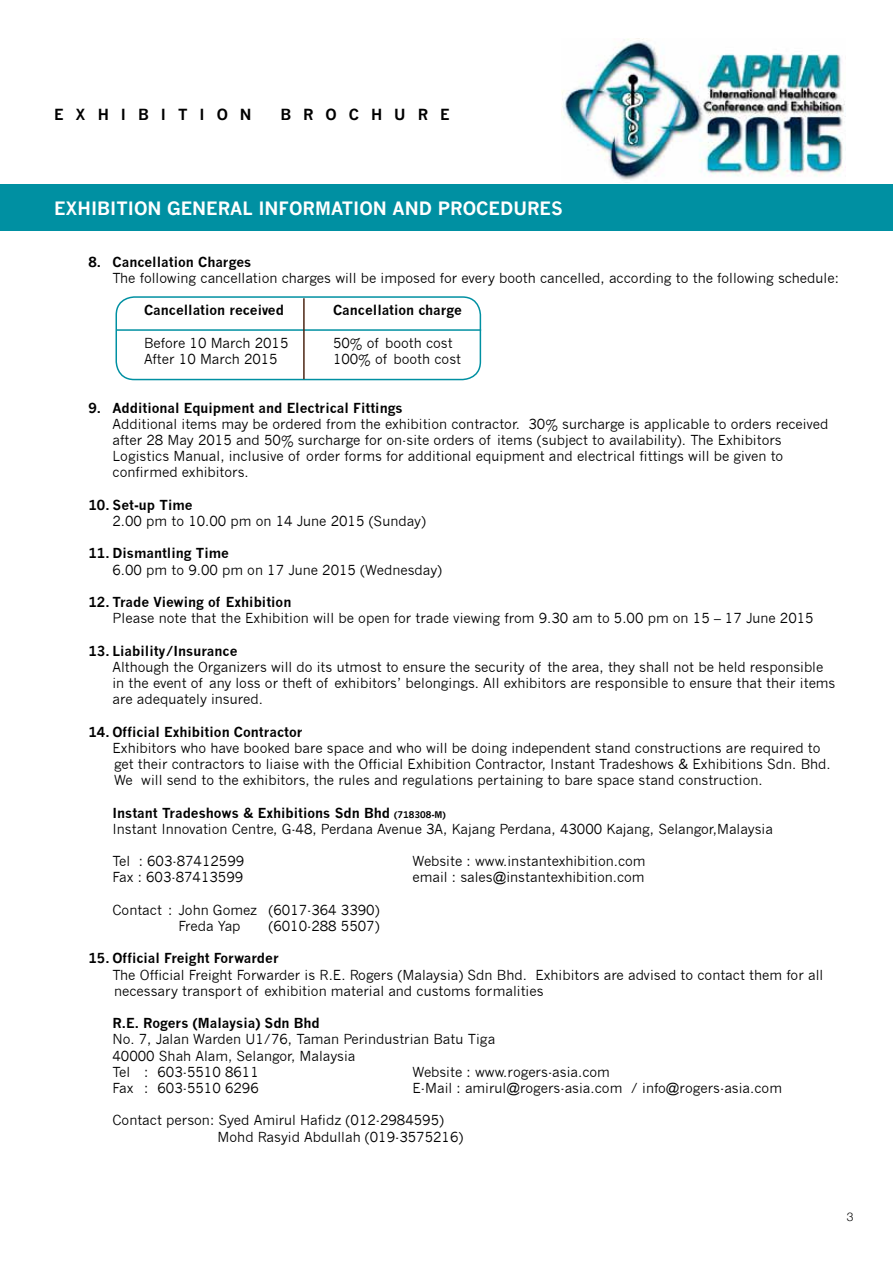
<style>
.page{position:relative;width:893px;height:1263px;background:#fff}
.page>*{position:absolute;margin:0;border:0;box-sizing:border-box;transform-origin:0 0}
.t1{font:700 18px "News Gothic";color:#fff}
.t2{font:700 15px "News Gothic";letter-spacing:.8em;color:#000}
.t3{font:13.5px/16.2px "News Gothic";color:#000}
.t4{font:700 13.5px "News Gothic";color:#000}
.t5{font:300 12px "Helvetica Neue";color:#000}
.s1{font-weight:700}
.s2{font-weight:700;font-size:9px}
</style>
<div class="page">
<div style="left:0;top:184px;width:893px;height:47px;background:#0090a2"></div>
<div style="left:116px;top:296px;width:365px;height:84px;border:2px solid #0090a2;border-radius:18px"></div>
<hr style="left:116px;top:329px;width:365px;height:2px;background:#0090a2">
<hr style="left:303px;top:298px;width:2px;height:81px;background:#4c2614">
<img style="left:561px;top:38px;width:284px;height:142px">
<p class="t2" style="left:54px;top:105px;width:199px">Exhibition</p>
<p class="t2" style="left:280px;top:105px;width:169px">brochure</p>
<h1 class="t1" style="left:54px;top:197px;width:34px">Exhibiti</h1>
<h1 class="t1" style="left:134px;top:197px;width:236px">on GEN ERAL IN FORMATION</h1>
<h1 class="t1" style="left:393px;top:197px;width:172px">AN D PROCEDURES</h1>
<p class="t4" style="left:88px;top:254px;width:164px">8. Cancellation Charges</p>
<p class="t3" style="left:113px;top:270px;width:728px">The following cancellation charges will be imposed for every booth cancelled, according to the following schedule:</p>
<p class="t4" style="left:144px;top:302px;width:142px">Cancellation received</p>
<p class="t4" style="left:333px;top:302px;width:130px">Cancellation charge</p>
<p class="t3" style="left:144px;top:335px;width:146px">Before 10 March 2015</p>
<p class="t3" style="left:333px;top:335px;width:121px">50% of booth cost</p>
<p class="t3" style="left:144px;top:351px;width:135px">After 10 March 2015</p>
<p class="t3" style="left:333px;top:351px;width:130px">100% of booth cost</p>
<p class="t4" style="left:88px;top:399px;width:316px">9. Additional Equipment and Electrical Fittings</p>
<p class="t3" style="left:113px;top:416px;width:717px">Additional items may be ordered from the exhibition contractor. 30% surcharge is applicable to orders received after 28 May 2015 and 50% surcharge for on-site orders of items (subject to availability). The Exhibitors Logistics Manual, inclusive of order forms for additional equipment and electrical fittings will be given to confirmed exhibitors.</p>
<p class="t4" style="left:88px;top:497px;width:106px">10. Set-up Time</p>
<p class="t3" style="left:113px;top:513px;width:315px">2.00 pm to 10.00 pm on 14 June 2015 (Sunday)</p>
<p class="t4" style="left:88px;top:545px;width:142px">11. Dismantling Time</p>
<p class="t3" style="left:113px;top:562px;width:331px">6.00 pm to 9.00 pm on 17 June 2015 (Wednesday)</p>
<p class="t4" style="left:88px;top:594px;width:204px">12. Trade Viewing of Exhibition</p>
<p class="t3" style="left:113px;top:610px;width:703px">Please note that the Exhibition will be open for trade viewing from 9.30 am to 5.00 pm on 15 – 17 June 2015</p>
<p class="t4" style="left:88px;top:642px;width:150px">13. Liability/Insurance</p>
<p class="t3" style="left:113px;top:659px;width:724px">Although the Organizers will do its utmost to ensure the security of the area, they shall not be held responsible in the event of any loss or theft of exhibitors’ belongings. All exhibitors are responsible to ensure that their items are adequately insured.</p>
<p class="t4" style="left:89px;top:723px;width:216px">14. Official Exhibition Contractor</p>
<p class="t3" style="left:113px;top:740px;width:720px">Exhibitors who have booked bare space and who will be doing independent stand constructions are required to get their contractors to liaise with the Official Exhibition Contractor, Instant Tradeshows &amp; Exhibitions Sdn. Bhd.<br>We will send to the exhibitors, the rules and regulations pertaining to bare space stand construction.</p>
<p class="t3" style="left:112px;top:805px;width:662px"><span class="s1">Instant Tradeshows &amp; Exhibitions Sdn Bhd</span> <span class="s2">(718308-M)<br></span>Instant Innovation Centre, G-48, Perdana Avenue 3A, Kajang Perdana, 43000 Kajang, Selangor,Malaysia</p>
<p class="t3" style="left:112px;top:853px;width:133px">Tel : 603-87412599</p>
<p class="t3" style="left:412px;top:853px;width:235px">Website : www.instantexhibition.com</p>
<p class="t3" style="left:112px;top:869px;width:132px">Fax : 603-87413599</p>
<p class="t3" style="left:412px;top:869px;width:234px">email : sales@instantexhibition.com</p>
<p class="t3" style="left:178px;top:902px;width:203px;text-indent:-66px">Contact : John Gomez (6017-364 3390)<br>Freda Yap</p>
<p class="t3" style="left:268px;top:918px;width:113px">(6010-288 5507)</p>
<p class="t4" style="left:88px;top:950px;width:192px">15. Official Freight Forwarder</p>
<p class="t3" style="left:112px;top:967px;width:712px">The Official Freight Forwarder is R.E. Rogers (Malaysia) Sdn Bhd. Exhibitors are advised to contact them for all necessary transport of exhibition material and customs formalities</p>
<p class="t4" style="left:112px;top:1015px;width:209px">R.E. Rogers (Malaysia) Sdn Bhd</p>
<p class="t3" style="left:112px;top:1031px;width:384px">No. 7, Jalan Warden U1/76, Taman Perindustrian Batu Tiga<br>40000 Shah Alam, Selangor, Malaysia<br>Tel : 603-5510 8611</p>
<p class="t3" style="left:412px;top:1064px;width:199px">Website : www.rogers-asia.com</p>
<p class="t3" style="left:112px;top:1080px;width:148px">Fax : 603-5510 6296</p>
<p class="t3" style="left:412px;top:1080px;width:371px">E-Mail : amirul@rogers-asia.com / info@rogers-asia.com</p>
<p class="t3" style="left:218px;top:1112px;width:247px;text-indent:-105px">Contact person: Syed Amirul Hafidz (012-2984595)<br>Mohd Rasyid Abdullah (019-3575216)</p>
<p class="t5" style="left:847px;top:1206px;width:8px">3</p>
</div>
